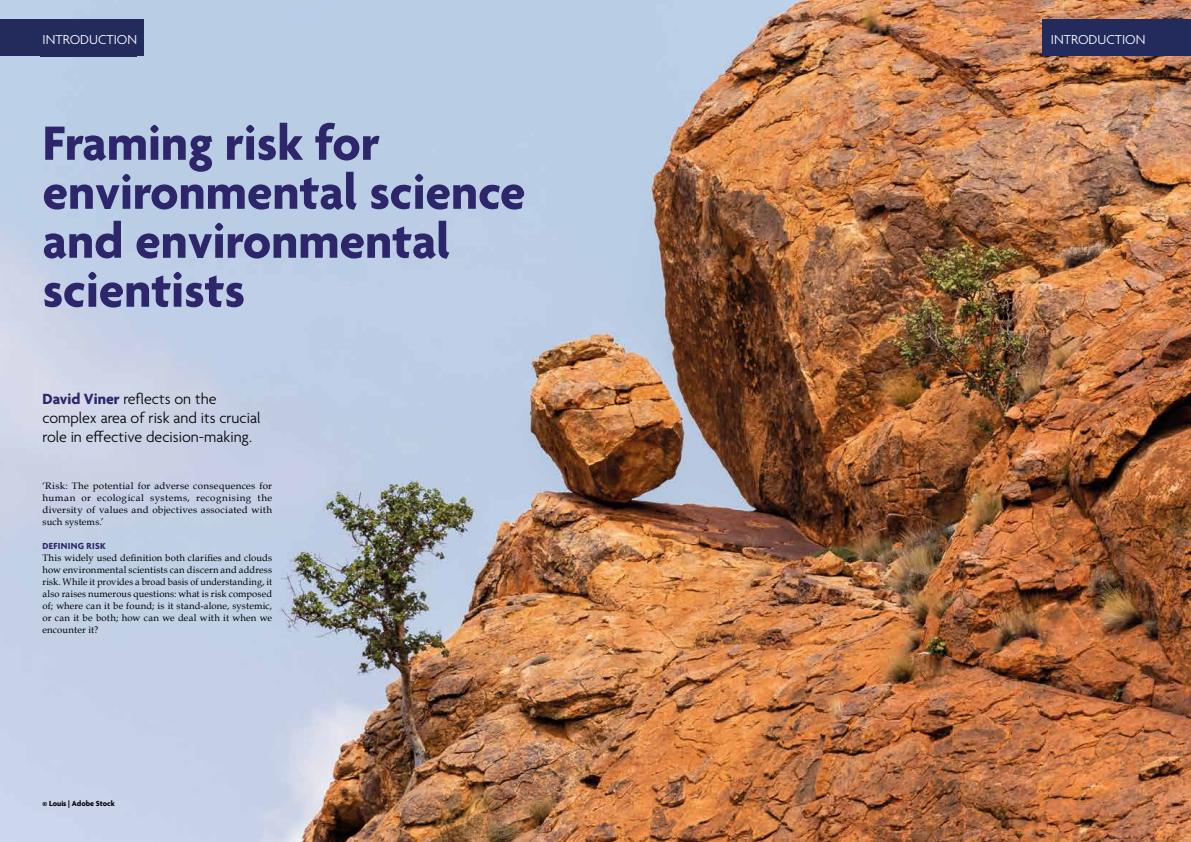
<style>
.page{position:relative;width:1191px;height:842px;background:#fff}
.page>*{position:absolute;margin:0;border:0;box-sizing:border-box;transform-origin:0 0}
.t1{font:700 52px/49px "Agenda";color:#2d266b}
.t2{font:300 16px/19px "Agenda";color:#020203}
.t3{font:300 14px "Agenda";color:#fff}
.t4{font:9.5px/12px "Book Antiqua";letter-spacing:.02em;color:#000;text-align:justify}
.t5{font:700 9.5px "Agenda";letter-spacing:.03em;color:#2d266b}
.t6{font:700 8px "Agenda";color:#000}
.s1{font-weight:700;color:#2d266b}
</style>
<div class="page">
<img style="left:0;top:0;width:1191px;height:842px">
<div style="left:0;top:20px;width:144px;height:36px;background:#222b5b"></div>
<div style="left:1042px;top:20px;width:149px;height:36px;background:#222b5b"></div>
<h3 class="t3" style="left:43px;top:32px;width:96px">INTRODUCTION</h3>
<h3 class="t3" style="left:1050px;top:32px;width:96px">INTRODUCTION</h3>
<h1 class="t1" style="left:43px;top:122px;width:484px">Framing risk for environmental science and environmental scientists</h1>
<h2 class="t2" style="left:43px;top:391px;width:219px"><span class="s1">David Viner</span> reflects on the complex area of risk and its crucial role in effective decision-making.</h2>
<p class="t4" style="left:43px;top:479px;width:231px">‘Risk: The potential for adverse consequences for human or ecological systems, recognising the diversity of values and objectives associated with such systems.’</p>
<p class="t5" style="left:43px;top:540px;width:65px">DEFINING RISK</p>
<p class="t4" style="left:43px;top:551px;width:231px">This widely used definition both clarifies and clouds how environmental scientists can discern and address risk. While it provides a broad basis of understanding, it also raises numerous questions: what is risk composed of; where can it be found; is it stand-alone, systemic, or can it be both; how can we deal with it when we encounter it?</p>
<p class="t6" style="left:43px;top:799px;width:74px">© Louis | Adobe Stock</p>
</div>
